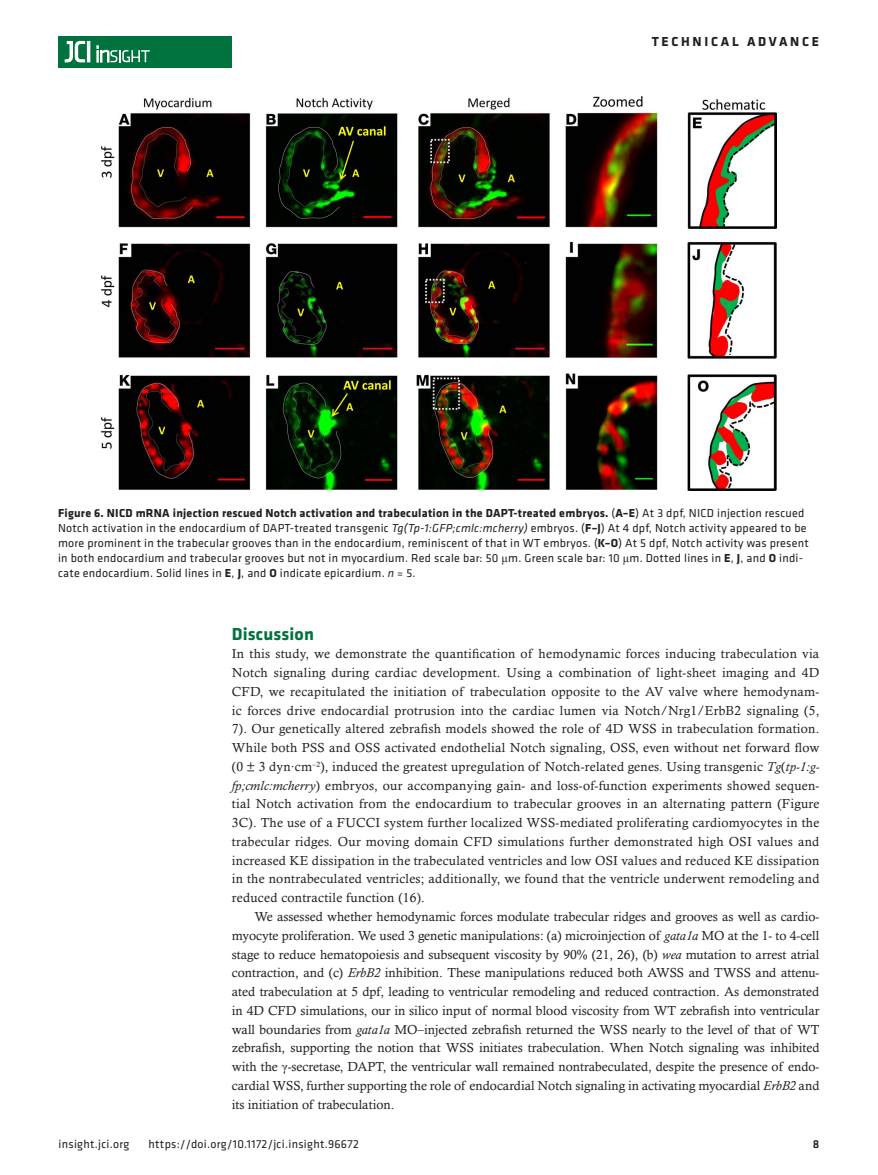
<style>
.page{position:relative;width:878px;height:1175px;background:#fff}
.page>*{position:absolute;margin:0;border:0;box-sizing:border-box;transform-origin:0 0}
.t1{font:700 18px "Klavika";letter-spacing:.01em;color:#00723e}
.t2{font:700 13.5px "Klavika Basic";letter-spacing:.2em;color:#231f20}
.t3{font:13.2px/18.8px "Calisto MT Std";color:#231f20;text-align:justify}
.t4{font:12px/15px "Klavika Basic";letter-spacing:.02em;color:#231f20}
.t5{font:500 12px "Klavika Basic";color:#231f20}
.s1{font-weight:700}
.s2{font-style:italic}
.s3{font-family:"Times New Roman"}
</style>
<div class="page">
<div style="left:59px;top:36px;width:173px;height:31px;background:#00723e"></div>
<hr style="left:87px;top:41px;width:3px;height:21px;background:#fff">
<svg style="left:64px;top:41px;width:21px;height:22px"></svg>
<svg style="left:97px;top:46px;width:53px;height:16px"></svg>
<img style="left:102px;top:96px;width:674px;height:395px">
<p class="t2" style="left:651px;top:32px;width:169px">TECHNICAL ADVANCE</p>
<p class="t4" style="left:58px;top:505px;width:752px"><span class="s1">Figure 6. NICD mRNA injection rescued Notch activation and trabeculation in the DAPT-treated embryos.</span> (<span class="s1">A–E</span>) At 3 dpf, NICD injection rescued Notch activation in the endocardium of DAPT-treated transgenic <span class="s2">Tg(Tp-1:GFP;cmlc:mcherry)</span> embryos. (<span class="s1">F–J</span>) At 4 dpf, Notch activity appeared to be more prominent in the trabecular grooves than in the endocardium, reminiscent of that in WT embryos. (<span class="s1">K–O</span>) At 5 dpf, Notch activity was present in both endocardium and trabecular grooves but not in myocardium. Red scale bar: 50 <span class="s3">μ</span>m. Green scale bar: 10 <span class="s3">μ</span>m. Dotted lines in <span class="s1">E</span>, <span class="s1">J</span>, and <span class="s1">O</span> indi&shy;cate endocardium. Solid lines in <span class="s1">E</span>, <span class="s1">J</span>, and <span class="s1">O</span> indicate epicardium. <span class="s2">n</span> = 5.</p>
<h1 class="t1" style="left:232px;top:620px;width:84px">Discussion</h1>
<p class="t3" style="left:232px;top:644px;width:589px">In this study, we demonstrate the quantification of hemodynamic forces inducing trabeculation via Notch signaling during cardiac development. Using a combination of light-sheet imaging and 4D CFD, we recapitulated the initiation of trabeculation opposite to the AV valve where hemodynam&shy;ic forces drive endocardial protrusion into the cardiac lumen via Notch/Nrg1/ErbB2 signaling (5, 7). Our genetically altered zebrafish models showed the role of 4D WSS in trabeculation formation.<br>While both PSS and OSS activated endothelial Notch signaling, OSS, even without net forward flow (0 ± 3 dyn∙cm<sup>–2</sup>), induced the greatest upregulation of Notch-related genes. Using transgenic <span class="s2">Tg</span>(<span class="s2">tp-1:g&shy;fp;cmlc:mcherry</span>) embryos, our accompanying gain- and loss-of-function experiments showed sequen&shy;tial Notch activation from the endocardium to trabecular grooves in an alternating pattern (Figure 3C). The use of a FUCCI system further localized WSS-mediated proliferating cardiomyocytes in the trabecular ridges. Our moving domain CFD simulations further demonstrated high OSI values and increased KE dissipation in the trabeculated ventricles and low OSI values and reduced KE dissipation in the nontrabeculated ventricles; additionally, we found that the ventricle underwent remodeling and reduced contractile function (16).</p>
<p class="t3" style="left:232px;top:907px;width:589px;text-indent:22px">We assessed whether hemodynamic forces modulate trabecular ridges and grooves as well as cardio&shy;myocyte proliferation. We used 3 genetic manipulations: (a) microinjection of <span class="s2">gata1a</span> MO at the 1- to 4-cell stage to reduce hematopoiesis and subsequent viscosity by 90% (21, 26), (b) <span class="s2">wea</span> mutation to arrest atrial contraction, and (c) <span class="s2">ErbB2</span> inhibition. These manipulations reduced both AWSS and TWSS and attenu&shy;ated trabeculation at 5 dpf, leading to ventricular remodeling and reduced contraction. As demonstrated in 4D CFD simulations, our in silico input of normal blood viscosity from WT zebrafish into ventricular wall boundaries from <span class="s2">gata1a</span> MO–injected zebrafish returned the WSS nearly to the level of that of WT zebrafish, supporting the notion that WSS initiates trabeculation. When Notch signaling was inhibited with the <span class="s3">γ</span>-secretase, DAPT, the ventricular wall remained nontrabeculated, despite the presence of endo&shy;cardial WSS, further supporting the role of endocardial Notch signaling in activating myocardial <span class="s2">ErbB2</span> and its initiation of trabeculation.</p>
<p class="t4" style="left:58px;top:1135px;width:72px">insight.jci.org</p>
<p class="t4" style="left:148px;top:1135px;width:212px">https://doi.org/10.1172/jci.insight.96672</p>
<p class="t5" style="left:812px;top:1135px;width:8px">8</p>
</div>
